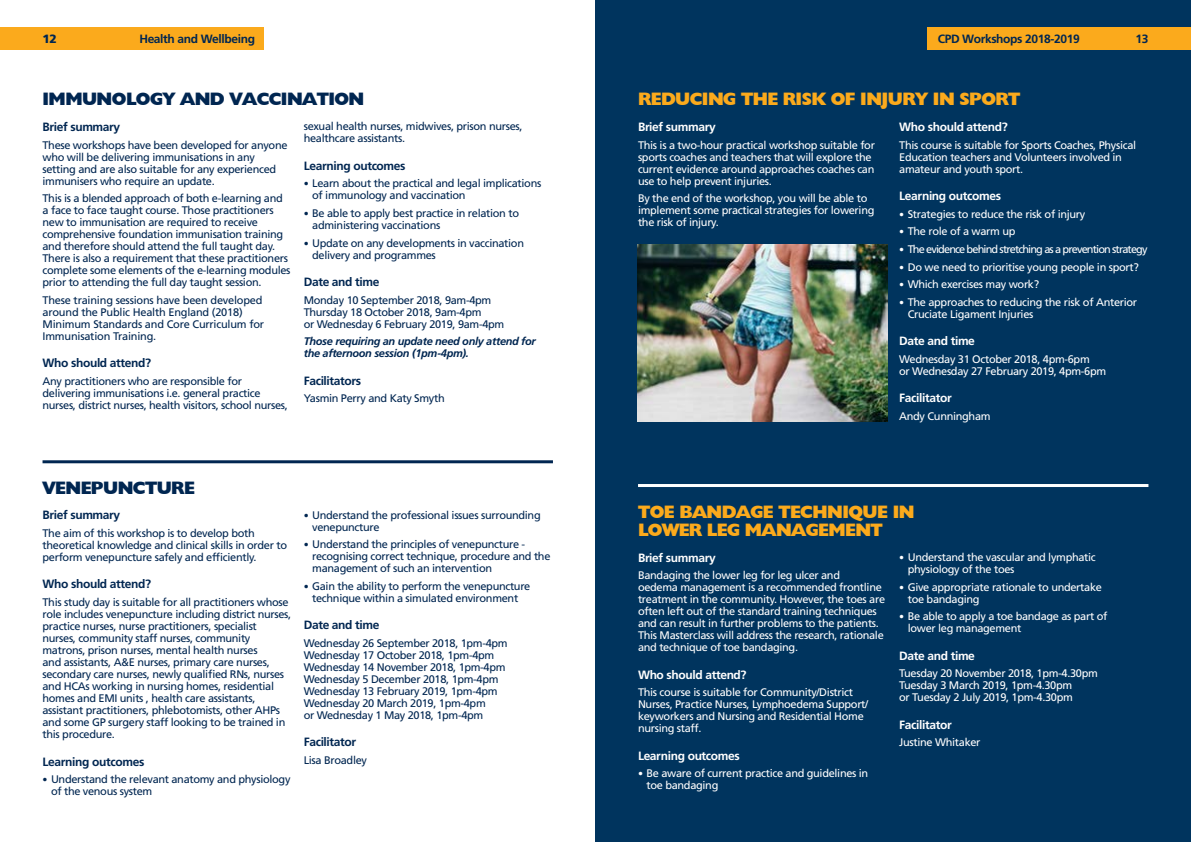
<style>
.page{position:relative;width:1191px;height:842px;background:#fff}
.page>*{position:absolute;margin:0;border:0;box-sizing:border-box;transform-origin:0 0}
.t1{font:800 18px/18px "Humanist 521 BT";letter-spacing:-.03em;color:#fbaa1c}
.t2{font:800 18px "Humanist 521 BT";letter-spacing:-.03em;color:#002651}
.t3{font:700 12px "Frutiger LT";letter-spacing:-.03em;color:#002651}
.t4{font:700 12px "Frutiger LT";letter-spacing:-.03em;color:#fff}
.t5{font:900 12px "Frutiger LT";color:#002651}
.t6{font:11px/12px "Frutiger LT";letter-spacing:-.03em;color:#002651}
.t7{font:11px/12px "Frutiger LT";letter-spacing:-.03em;color:#fff}
.t8{font:italic 700 11px/12px "Frutiger LT";letter-spacing:-.03em;color:#002651}
.t9{font:11px "Frutiger LT";letter-spacing:-.08em;color:#fff}
.s1{font-size:10px}
</style>
<div class="page">
<div style="left:0;top:28px;width:263px;height:22px;background:#fbaa1c"></div>
<hr style="left:43px;top:460px;width:510px;height:3px;background:#002651">
<div style="left:596px;top:0;width:595px;height:842px;background:#00345e"></div>
<div style="left:928px;top:28px;width:263px;height:22px;background:#fbaa1c"></div>
<hr style="left:638px;top:484px;width:510px;height:3px;background:#fff">
<img style="left:638px;top:244px;width:249px;height:177px">
<p class="t5" style="left:43px;top:32px;width:16px">12</p>
<p class="t3" style="left:139px;top:32px;width:117px">Health and Wellbeing</p>
<h1 class="t2" style="left:43px;top:88px;width:323px">IMMUNOLOGY AND VACCINATION</h1>
<p class="t3" style="left:43px;top:120px;width:79px">Brief summary</p>
<p class="t6" style="left:43px;top:139px;width:246px">These workshops have been developed for anyone who will be delivering immunisations in any setting and are also suitable for any experienced immunisers who require an update.</p>
<p class="t6" style="left:43px;top:192px;width:249px">This is a blended approach of both e-learning and a face to face taught course. Those practitioners new to immunisation are required to receive comprehensive foundation immunisation training and therefore should attend the full taught day.<br>There is also a requirement that these practitioners complete some elements of the e-learning modules prior to attending the full day taught session.</p>
<p class="t6" style="left:43px;top:294px;width:223px">These training sessions have been developed around the Public Health England (2018)<br>Minimum Standards and Core Curriculum for Immunisation Training.</p>
<p class="t3" style="left:43px;top:356px;width:110px">Who should attend?</p>
<p class="t6" style="left:43px;top:375px;width:247px">Any practitioners who are responsible for delivering immunisations i.e. general practice nurses, district nurses, health visitors, school nurses,</p>
<p class="t6" style="left:304px;top:120px;width:220px">sexual health nurses, midwives, prison nurses, healthcare assistants.</p>
<p class="t3" style="left:304px;top:158px;width:103px">Learning outcomes</p>
<p class="t6" style="left:312px;top:177px;width:230px;text-indent:-9px"><span class="s1">•</span> Learn about the practical and legal implications of immunology and vaccination</p>
<p class="t6" style="left:312px;top:207px;width:208px;text-indent:-9px"><span class="s1">•</span> Be able to apply best practice in relation to administering vaccinations</p>
<p class="t6" style="left:312px;top:237px;width:213px;text-indent:-9px"><span class="s1">•</span> Update on any developments in vaccination delivery and programmes</p>
<p class="t3" style="left:304px;top:275px;width:77px">Date and time</p>
<p class="t6" style="left:304px;top:294px;width:202px">Monday 10 September 2018, 9am-4pm<br>Thursday 18 October 2018, 9am-4pm<br>or Wednesday 6 February 2019, 9am-4pm</p>
<p class="t8" style="left:304px;top:335px;width:234px">Those requiring an update need only attend for the afternoon session (1pm-4pm).</p>
<p class="t3" style="left:304px;top:373px;width:59px">Facilitators</p>
<p class="t6" style="left:304px;top:392px;width:142px">Yasmin Perry and Katy Smyth</p>
<h1 class="t2" style="left:43px;top:476px;width:154px">VENEPUNCTURE</h1>
<p class="t3" style="left:43px;top:508px;width:79px">Brief summary</p>
<p class="t6" style="left:43px;top:527px;width:246px">The aim of this workshop is to develop both theoretical knowledge and clinical skills in order to perform venepuncture safely and efficiently.</p>
<p class="t3" style="left:43px;top:577px;width:110px">Who should attend?</p>
<p class="t6" style="left:43px;top:596px;width:250px">This study day is suitable for all practitioners whose role includes venepuncture including district nurses, practice nurses, nurse practitioners, specialist nurses, community staff nurses, community matrons, prison nurses, mental health nurses<br>and assistants, A&amp;E nurses, primary care nurses, secondary care nurses, newly qualified RNs, nurses and HCAs working in nursing homes, residential homes and EMI units , health care assistants, assistant practitioners, phlebotomists, other AHPs and some GP surgery staff looking to be trained in this procedure.</p>
<p class="t3" style="left:43px;top:754px;width:103px">Learning outcomes</p>
<p class="t6" style="left:51px;top:773px;width:241px;text-indent:-9px"><span class="s1">•</span> Understand the relevant anatomy and physiology of the venous system</p>
<p class="t6" style="left:312px;top:509px;width:230px;text-indent:-9px"><span class="s1">•</span> Understand the professional issues surrounding venepuncture</p>
<p class="t6" style="left:312px;top:539px;width:240px;text-indent:-9px"><span class="s1">•</span> Understand the principles of venepuncture - recognising correct technique, procedure and the management of such an intervention</p>
<p class="t6" style="left:304px;top:580px;width:228px;text-align:center"><span class="s1">•</span> Gain the ability to perform the venepuncture technique within a simulated environment</p>
<p class="t3" style="left:304px;top:618px;width:77px">Date and time</p>
<p class="t6" style="left:304px;top:637px;width:205px">Wednesday 26 September 2018, 1pm-4pm Wednesday 17 October 2018, 1pm-4pm Wednesday 14 November 2018, 1pm-4pm Wednesday 5 December 2018, 1pm-4pm Wednesday 13 February 2019, 1pm-4pm Wednesday 20 March 2019, 1pm-4pm<br>or Wednesday 1 May 2018, 1pm-4pm</p>
<p class="t3" style="left:304px;top:735px;width:54px">Facilitator</p>
<p class="t6" style="left:304px;top:754px;width:65px">Lisa Broadley</p>
<p class="t3" style="left:937px;top:31px;width:143px">CPD Workshops 2018-2019</p>
<p class="t3" style="left:1135px;top:31px;width:14px">13</p>
<h1 class="t1" style="left:638px;top:89px;width:384px">REDUCING THE RISK OF INJURY IN SPORT</h1>
<p class="t4" style="left:638px;top:120px;width:79px">Brief summary</p>
<p class="t7" style="left:638px;top:139px;width:238px">This is a two-hour practical workshop suitable for sports coaches and teachers that will explore the current evidence around approaches coaches can use to help prevent injuries.</p>
<p class="t7" style="left:638px;top:192px;width:238px">By the end of the workshop, you will be able to implement some practical strategies for lowering the risk of injury.</p>
<p class="t4" style="left:899px;top:120px;width:110px">Who should attend?</p>
<p class="t7" style="left:899px;top:139px;width:238px">This course is suitable for Sports Coaches, Physical<br>Education teachers and Volunteers involved in amateur and youth sport.</p>
<p class="t4" style="left:899px;top:189px;width:103px">Learning outcomes</p>
<p class="t7" style="left:899px;top:208px;width:188px"><span class="s1">•</span> Strategies to reduce the risk of injury</p>
<p class="t7" style="left:899px;top:225px;width:118px"><span class="s1">•</span> The role of a warm up</p>
<p class="t9" style="left:899px;top:243px;width:250px"><span class="s1">•</span> The evidence behind stretching as a prevention strategy</p>
<p class="t7" style="left:899px;top:261px;width:241px"><span class="s1">•</span> Do we need to prioritise young people in sport?</p>
<p class="t7" style="left:899px;top:278px;width:141px"><span class="s1">•</span> Which exercises may work?</p>
<p class="t7" style="left:907px;top:296px;width:231px;text-indent:-9px"><span class="s1">•</span> The approaches to reducing the risk of Anterior<br>Cruciate Ligament Injuries</p>
<p class="t4" style="left:899px;top:334px;width:77px">Date and time</p>
<p class="t7" style="left:899px;top:353px;width:208px">Wednesday 31 October 2018, 4pm-6pm<br>or Wednesday 27 February 2019, 4pm-6pm</p>
<p class="t4" style="left:899px;top:391px;width:54px">Facilitator</p>
<p class="t7" style="left:899px;top:410px;width:93px">Andy Cunningham</p>
<h1 class="t1" style="left:638px;top:502px;width:278px">TOE BANDAGE TECHNIQUE IN<br>LOWER LEG MANAGEMENT</h1>
<p class="t4" style="left:638px;top:550px;width:79px">Brief summary</p>
<p class="t7" style="left:638px;top:570px;width:249px">Bandaging the lower leg for leg ulcer and<br>oedema management is a recommended frontline treatment in the community. However, the toes are often left out of the standard training techniques and can result in further problems to the patients.<br>This Masterclass will address the research, rationale and technique of toe bandaging.</p>
<p class="t4" style="left:638px;top:667px;width:110px">Who should attend?</p>
<p class="t7" style="left:638px;top:687px;width:232px">This course is suitable for Community/District Nurses, Practice Nurses, Lymphoedema Support/ keyworkers and Nursing and Residential Home nursing staff.</p>
<p class="t4" style="left:638px;top:748px;width:103px">Learning outcomes</p>
<p class="t7" style="left:646px;top:768px;width:223px;text-indent:-9px"><span class="s1">•</span> Be aware of current practice and guidelines in toe bandaging</p>
<p class="t7" style="left:907px;top:551px;width:189px;text-indent:-9px"><span class="s1">•</span> Understand the vascular and lymphatic physiology of the toes</p>
<p class="t7" style="left:907px;top:581px;width:196px;text-indent:-9px"><span class="s1">•</span> Give appropriate rationale to undertake toe bandaging</p>
<p class="t7" style="left:907px;top:610px;width:201px;text-indent:-9px"><span class="s1">•</span> Be able to apply a toe bandage as part of lower leg management</p>
<p class="t4" style="left:899px;top:648px;width:77px">Date and time</p>
<p class="t7" style="left:899px;top:667px;width:200px">Tuesday 20 November 2018, 1pm-4.30pm<br>Tuesday 3 March 2019, 1pm-4.30pm<br>or Tuesday 2 July 2019, 1pm-4.30pm</p>
<p class="t4" style="left:899px;top:717px;width:54px">Facilitator</p>
<p class="t7" style="left:899px;top:736px;width:83px">Justine Whitaker</p>
</div>
